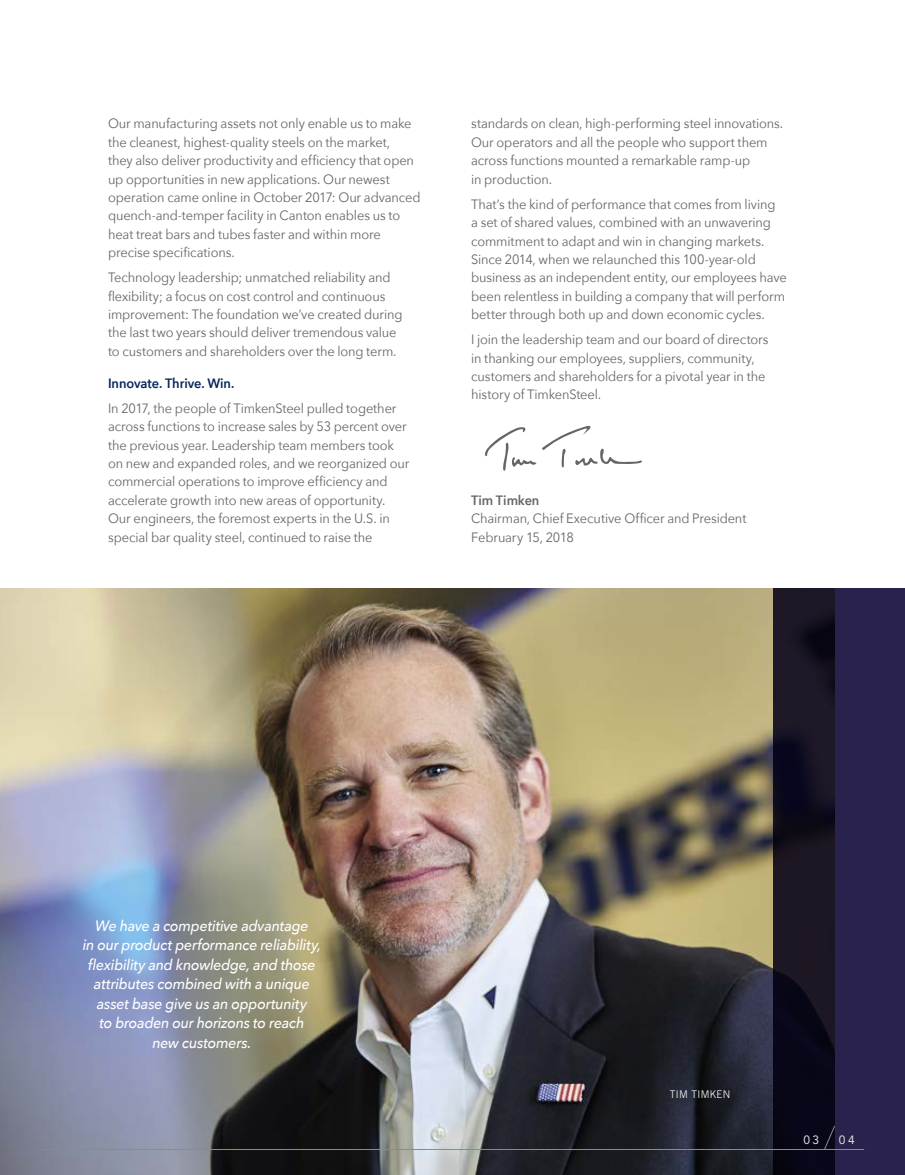
<style>
.page{position:relative;width:905px;height:1175px;background:#fff}
.page>*{position:absolute;margin:0;border:0;box-sizing:border-box;transform-origin:0 0}
.t1{font:italic 500 15px/19.5px "Avenir Next";letter-spacing:-.015em;color:#fff;text-align:center;scale:.95 1}
.t2{font:13.5px/18.3px "Avenir Next";letter-spacing:-.01em;color:#636569;scale:.95 1}
.t3{font:600 13.5px "Avenir Next";letter-spacing:-.005em;color:#06255b;scale:.95 1}
.t4{font:600 13.5px "Avenir Next";letter-spacing:-.005em;color:#636569;scale:.95 1}
.t5{font:12px "Avenir";color:#e0e0e1}
.t6{font:300 10.5px "News Gothic BT";letter-spacing:.03em;color:#fff}
</style>
<div class="page">
<img style="left:0;top:588px;width:773px;height:586px">
<svg style="left:773px;top:588px;width:131px;height:586px;background:#1e1936"></svg>
<svg style="left:485px;top:426px;width:157px;height:45px"></svg>
<hr style="left:40px;top:1149px;width:824px;height:1px;background:#8a8b8e">
<svg style="left:823px;top:1125px;width:41px;height:24px"></svg>
<p class="t2" style="left:108px;top:114px;width:330px">Our manufacturing assets not only enable us to make the cleanest, highest-quality steels on the market,<br>they also deliver productivity and efficiency that open up opportunities in new applications. Our newest operation came online in October 2017: Our advanced quench-and-temper facility in Canton enables us to heat treat bars and tubes faster and within more precise specifications.</p>
<p class="t2" style="left:108px;top:268px;width:311px">Technology leadership; unmatched reliability and flexibility; a focus on cost control and continuous improvement: The foundation we’ve created during the last two years should deliver tremendous value to customers and shareholders over the long term.</p>
<p class="t3" style="left:108px;top:371px;width:134px">Innovate. Thrive. Win.</p>
<p class="t2" style="left:108px;top:398px;width:319px">In 2017, the people of TimkenSteel pulled together across functions to increase sales by 53 percent over the previous year. Leadership team members took on new and expanded roles, and we reorganized our commercial operations to improve efficiency and accelerate growth into new areas of opportunity.<br>Our engineers, the foremost experts in the U.S. in special bar quality steel, continued to raise the</p>
<p class="t2" style="left:471px;top:114px;width:330px">standards on clean, high-performing steel innovations.<br>Our operators and all the people who support them across functions mounted a remarkable ramp-up<br>in production.</p>
<p class="t2" style="left:471px;top:194px;width:334px">That’s the kind of performance that comes from living<br>a set of shared values, combined with an unwavering commitment to adapt and win in changing markets.<br>Since 2014, when we relaunched this 100-year-old business as an independent entity, our employees have been relentless in building a company that will perform better through both up and down economic cycles.</p>
<p class="t2" style="left:471px;top:330px;width:315px">I join the leadership team and our board of directors in thanking our employees, suppliers, community, customers and shareholders for a pivotal year in the history of TimkenSteel.</p>
<p class="t4" style="left:471px;top:488px;width:73px">Tim Timken</p>
<p class="t2" style="left:471px;top:508px;width:291px">Chairman, Chief Executive Officer and President<br>February 15, 2018</p>
<p class="t1" style="left:83px;top:915px;width:252px">We have a competitive advantage<br>in our product performance reliability, flexibility and knowledge, and those attributes combined with a unique asset base give us an opportunity<br>to broaden our horizons to reach<br>new customers.</p>
<p class="t6" style="left:670px;top:1087px;width:62px">TIM TIMKEN</p>
<p class="t5" style="left:803px;top:1132px;width:17px">03</p>
<p class="t5" style="left:838px;top:1132px;width:18px">04</p>
</div>
